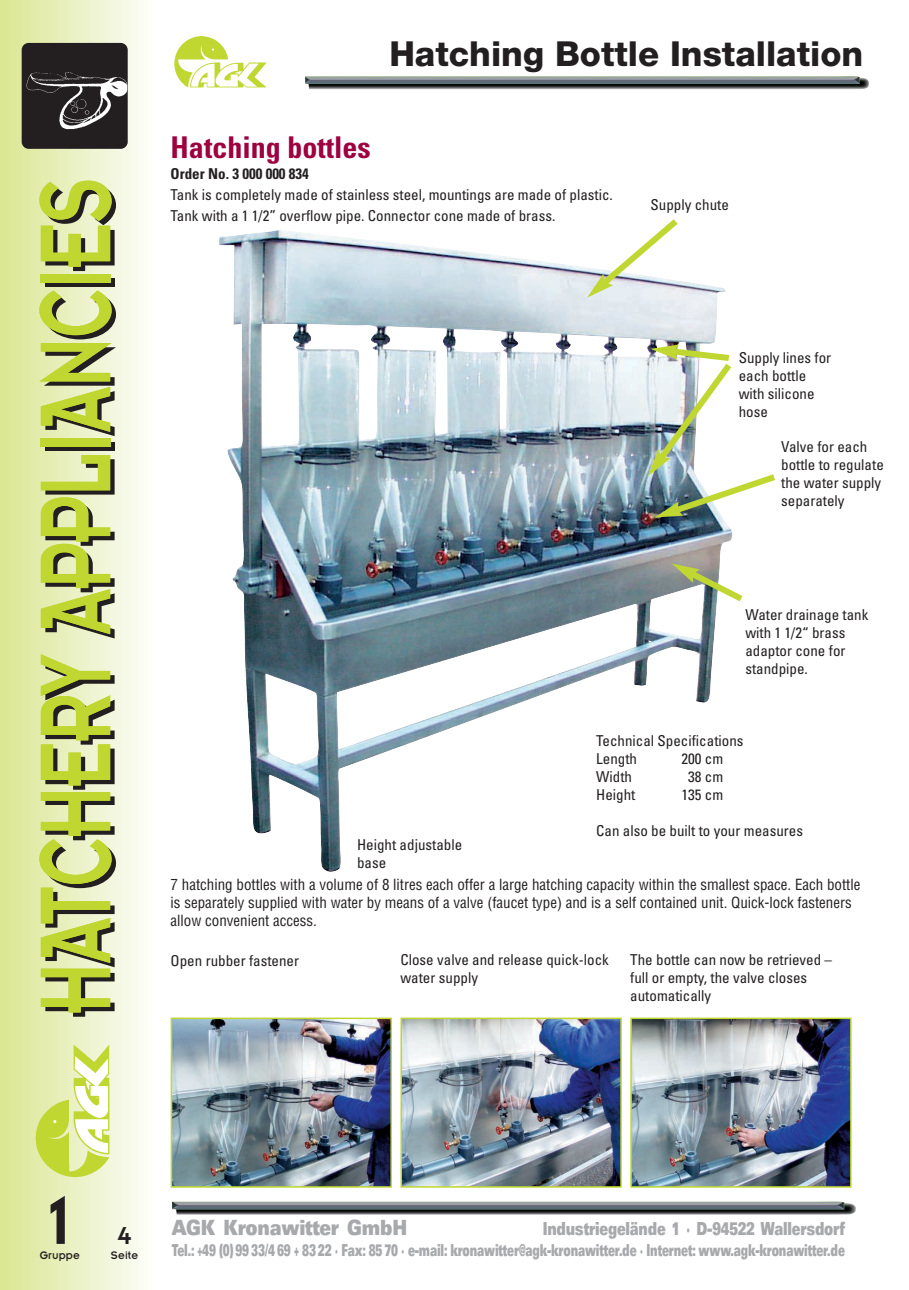
<style>
.page{position:relative;width:909px;height:1290px;background:#fff}
.page>*{position:absolute;margin:0;border:0;box-sizing:border-box;transform-origin:0 0}
.t1{font:110.1px "Insignia";color:#231f20;scale:.67 1}
.t2{font:75px "Insignia";color:#231f20;scale:.95 1}
.t3{font:800 34.5px "Helvetica Neue";color:#231f20}
.t4{font:700 condensed 30px "Univers";color:#9e0040}
.t5{font:27px "Insignia";color:#231f20}
.t6{font:900 expanded 21px "Univers";letter-spacing:-.015em;color:#a7a9ac;scale:.65 1}
.t7{font:900 expanded 18px "Univers";letter-spacing:-.015em;color:#a7a9ac;scale:.57 1}
.t8{font:900 expanded 16.5px "Univers";letter-spacing:-.015em;color:#a7a9ac;scale:.5 1}
.t9{font:condensed 15px/18px "Univers";color:#231f20}
.t10{font:condensed 15px/18px "Helvetica";color:#231f20}
.t11{font:700 condensed 15px "Univers";color:#231f20}
.t12{font:12px "Insignia";letter-spacing:.015em;color:#231f20;scale:.95 1}
</style>
<div class="page">
<img style="left:0;top:0;width:869px;height:1290px">
<h1 class="t1" style="left:45px;top:1018px;width:1249px;rotate:-90deg">HATCHERY APPLIANCIES</h1>
<h3 class="t3" style="left:389px;top:41px;width:475px">Hatching Bottle Installation</h3>
<h3 class="t4" style="left:170px;top:136px;width:201px">Hatching bottles</h3>
<p class="t11" style="left:170px;top:168px;width:140px">Order No. 3 000 000 834</p>
<p class="t9" style="left:170px;top:186px;width:443px;line-height:21px">Tank is completely made of stainless steel, mountings are made of plastic.<br>Tank with a 1 1/2” overflow pipe. Connector cone made of brass.</p>
<p class="t9" style="left:650px;top:197px;width:80px">Supply chute</p>
<p class="t9" style="left:738px;top:350px;width:94px">Supply lines for each bottle with silicone hose</p>
<p class="t9" style="left:781px;top:439px;width:104px">Valve for each bottle to regulate the water supply separately</p>
<p class="t9" style="left:745px;top:607px;width:124px">Water drainage tank with 1 1/2“ brass adaptor cone for standpipe.</p>
<p class="t9" style="left:596px;top:733px;width:149px">Technical Specifications<br>Length</p>
<p class="t9" style="left:681px;top:751px;width:43px">200 cm</p>
<p class="t9" style="left:596px;top:769px;width:37px">Width</p>
<p class="t9" style="left:688px;top:769px;width:36px">38 cm</p>
<p class="t9" style="left:596px;top:787px;width:41px">Height</p>
<p class="t9" style="left:681px;top:787px;width:43px">135 cm</p>
<p class="t9" style="left:596px;top:823px;width:208px">Can also be built to your measures</p>
<p class="t10" style="left:170px;top:877px;width:691px">7 hatching bottles with a volume of 8 litres each offer a large hatching capacity within the smallest space. Each bottle is separately supplied with water by means of a valve (faucet type) and is a self contained unit. Quick-lock fasteners allow convenient access.</p>
<p class="t9" style="left:357px;top:837px;width:106px">Height adjustable base</p>
<p class="t9" style="left:170px;top:953px;width:130px">Open rubber fastener</p>
<p class="t9" style="left:400px;top:952px;width:210px">Close valve and release quick-lock water supply</p>
<p class="t9" style="left:630px;top:952px;width:203px">The bottle can now be retrieved – full or empty, the valve closes automatically</p>
<h2 class="t2" style="left:48px;top:1197px;width:25px">1</h2>
<p class="t12" style="left:40px;top:1251px;width:44px">Gruppe</p>
<h3 class="t5" style="left:117px;top:1227px;width:16px">4</h3>
<p class="t12" style="left:111px;top:1251px;width:30px">Seite</p>
<h3 class="t6" style="left:171px;top:1220px;width:364px">AGK Kronawitter GmbH</h3>
<p class="t7" style="left:542px;top:1222px;width:531px">Industriegelände 1 · D-94522 Wallersdorf</p>
<p class="t8" style="left:171px;top:1245px;width:1347px">Tel.: +49 (0) 99 33/4 69 + 83 22 · Fax: 85 70 · e-mail: kronawitter@agk-kronawitter.de · Internet: www.agk-kronawitter.de</p>
</div>
